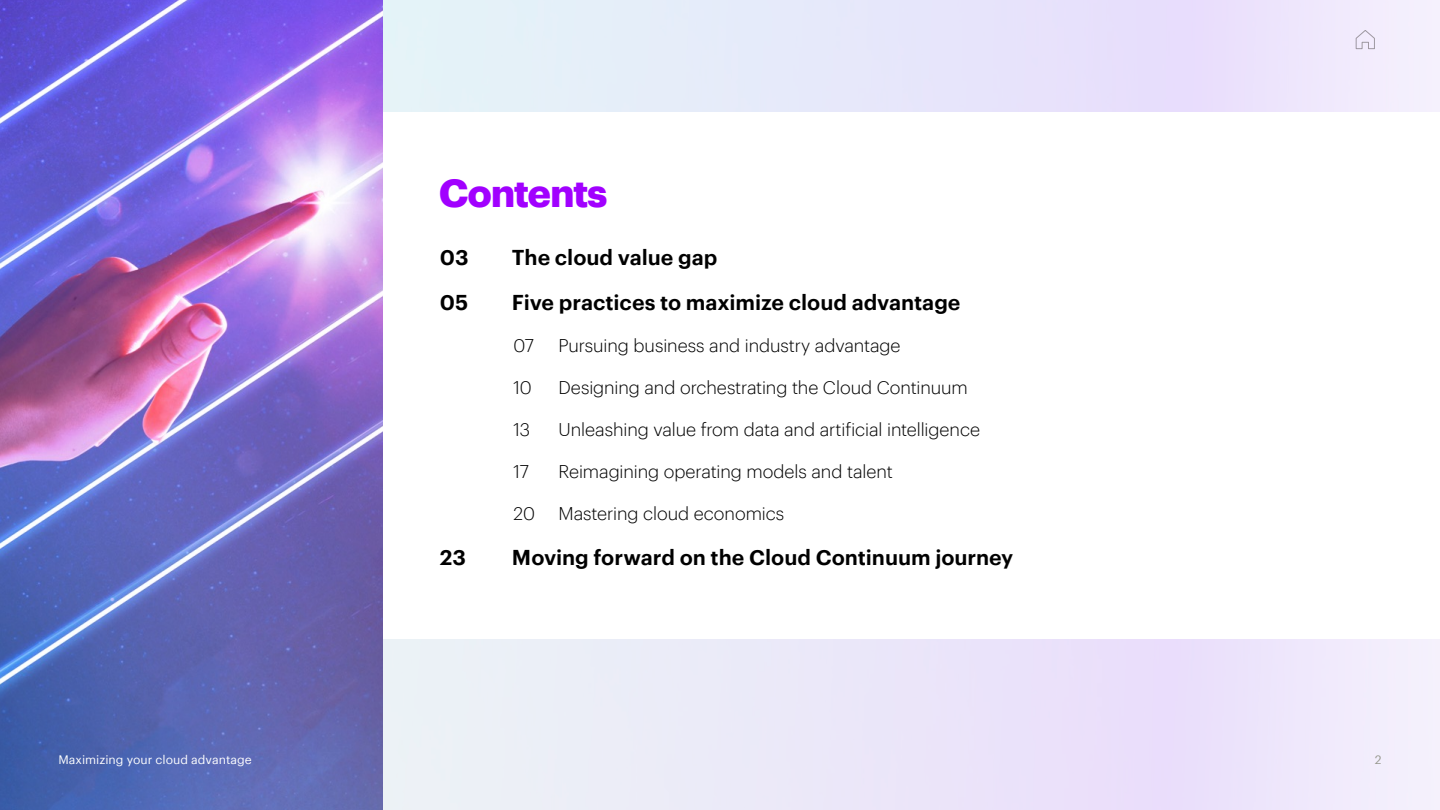
<style>
.page{position:relative;width:1440px;height:810px;background:#fff}
.page>*{position:absolute;margin:0;border:0;box-sizing:border-box;transform-origin:0 0}
._16pt__G_Semibold__p{font:700 39px "Graphik";letter-spacing:-.035em;color:#a100ff}
._14pt__G_Semibold__b{font:600 21px "Graphik";letter-spacing:-.005em;color:#000}
._12pt__G_Light__blac{font:600 21px "Graphik";letter-spacing:-.005em;color:#000}
._12pt__G_Light__blac-2{font:300 18px "Graphik";letter-spacing:-.005em;color:#000}
.footer__8pt__G_Regul{font:12px "Graphik";color:#fff}
.t1{font:12px "Graphik";color:#96968c}
</style>
<div class="page">
<img style="left:382px;top:0;width:1058px;height:810px">
<div style="left:374px;top:113px;width:1066px;height:526px;background:#fff"></div>
<img style="left:0;top:0;width:382px;height:810px">
<p class="_16pt__G_Semibold__p" style="left:439px;top:163px;width:170px">Contents</p>
<p class="_14pt__G_Semibold__b" style="left:440px;top:241px;width:30px">03</p>
<p class="_14pt__G_Semibold__b" style="left:440px;top:286px;width:30px">05</p>
<p class="_14pt__G_Semibold__b" style="left:440px;top:541px;width:28px">23</p>
<p class="_14pt__G_Semibold__b" style="left:512px;top:241px;width:207px">The cloud value gap</p>
<p class="_14pt__G_Semibold__b" style="left:512px;top:286px;width:450px">Five practices to maximize cloud advantage</p>
<p class="_12pt__G_Light__blac-2" style="left:558px;top:333px;width:344px">Pursuing business and industry advantage</p>
<p class="_12pt__G_Light__blac-2" style="left:558px;top:375px;width:411px">Designing and orchestrating the Cloud Continuum</p>
<p class="_12pt__G_Light__blac-2" style="left:558px;top:417px;width:423px">Unleashing value from data and artificial intelligence</p>
<p class="_12pt__G_Light__blac-2" style="left:558px;top:459px;width:336px">Reimagining operating models and talent</p>
<p class="_12pt__G_Light__blac-2" style="left:558px;top:501px;width:227px">Mastering cloud economics</p>
<p class="_12pt__G_Light__blac" style="left:512px;top:541px;width:503px">Moving forward on the Cloud Continuum journey</p>
<p class="_12pt__G_Light__blac-2" style="left:513px;top:333px;width:22px">07</p>
<p class="_12pt__G_Light__blac-2" style="left:513px;top:375px;width:20px">10</p>
<p class="_12pt__G_Light__blac-2" style="left:513px;top:417px;width:18px">13</p>
<p class="_12pt__G_Light__blac-2" style="left:513px;top:459px;width:17px">17</p>
<p class="_12pt__G_Light__blac-2" style="left:513px;top:501px;width:23px">20</p>
<p class="footer__8pt__G_Regul" style="left:58px;top:750px;width:195px">Maximizing your cloud advantage</p>
<p class="t1" style="left:1375px;top:750px;width:8px">2</p>
</div>
